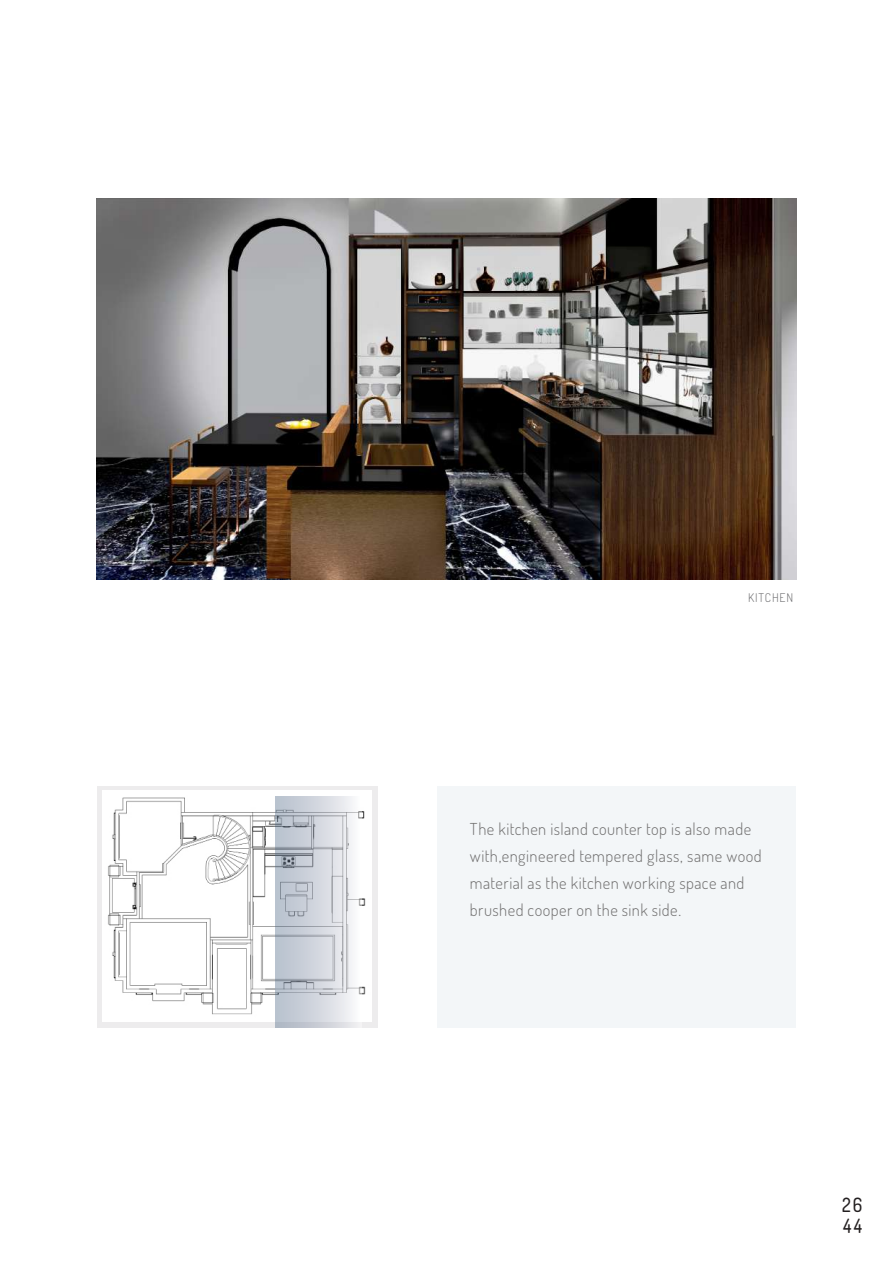
<style>
.page{position:relative;width:893px;height:1263px;background:#fff}
.page>*{position:absolute;margin:0;border:0;box-sizing:border-box;transform-origin:0 0}
.t1{font:500 19.8px/21px "Dosis";color:#231f20;scale:.91 1}
.t2{font:300 16.5px/27px "Dosis";letter-spacing:.025em;color:#717070}
.t3{font:300 12px "Dosis";letter-spacing:.075em;color:#69696c}
</style>
<div class="page">
<div style="left:97px;top:786px;width:281px;height:241px;background:#edeced"></div>
<img style="left:96px;top:199px;width:700px;height:381px">
<img style="left:102px;top:791px;width:270px;height:231px">
<svg style="left:275px;top:797px;width:86px;height:230px"></svg>
<div style="left:437px;top:786px;width:359px;height:241px;background:#f3f6f8"></div>
<p class="t3" style="left:748px;top:590px;width:47px">KITCHEN</p>
<p class="t2" style="left:470px;top:815px;width:293px">The kitchen island counter top is also made with,engineered tempered glass, same wood material as the kitchen working space and brushed cooper on the sink side.</p>
<p class="t1" style="left:842px;top:1193px;width:23px">26<br>44</p>
</div>
